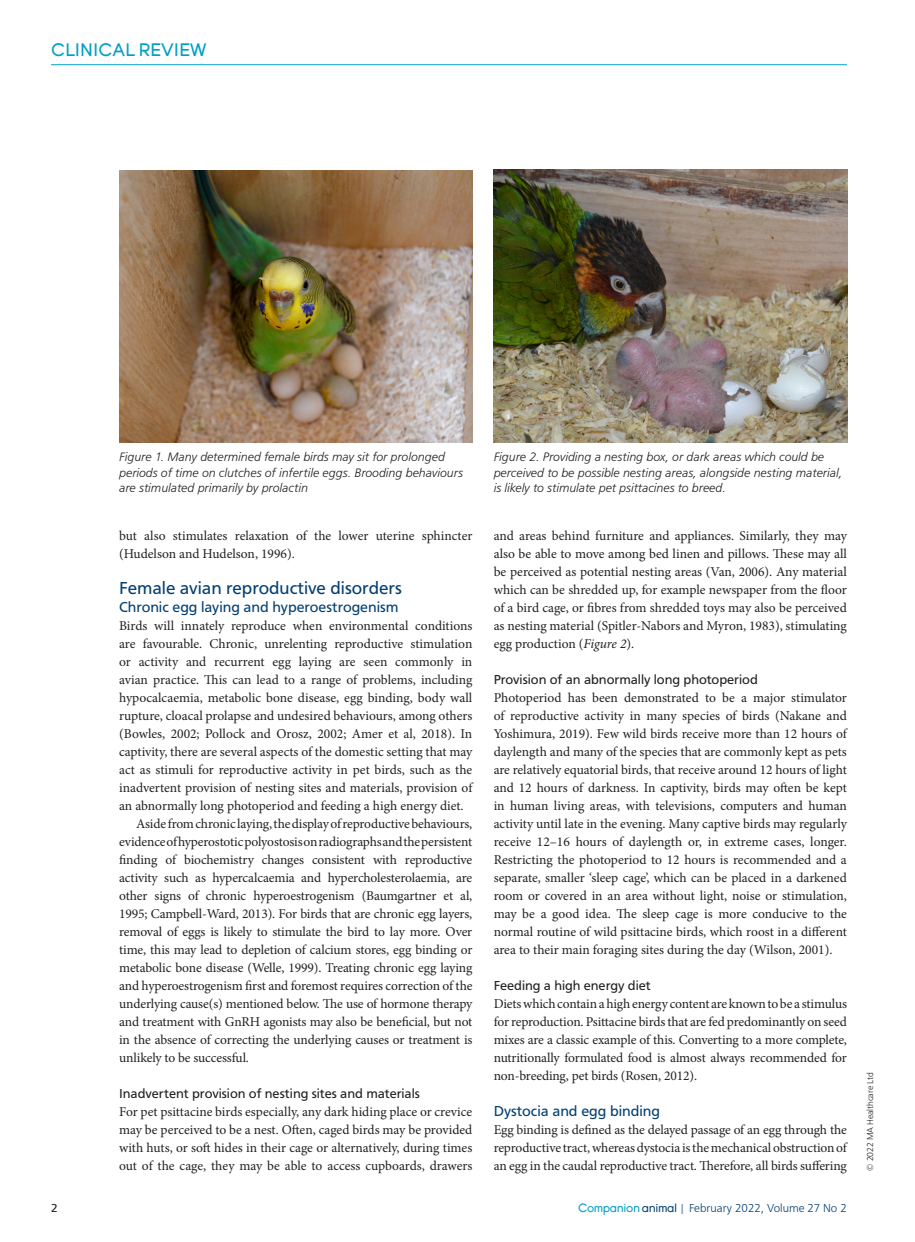
<style>
.page{position:relative;width:915px;height:1242px;background:#fff}
.page>*{position:absolute;margin:0;border:0;box-sizing:border-box;transform-origin:0 0}
.head_A{font:18px "Frutus T";color:#044072}
.t1{font:18px "Young";color:#00a0c4}
.head_B{font:15px "Frutus T";color:#044072}
.body_no_indent{font:13.5px/18px "Minion Pro";letter-spacing:-.005em;color:#231f20;text-align:justify}
.body_text{font:13.5px/18px "Minion Pro";letter-spacing:-.005em;color:#231f20}
.head_C{font:13.5px "Frutus T";color:#231f20}
.t2{font:italic 300 12.75px/15.3px "Frutus T";color:#231f20}
.t3{font:300 12px "Frutus T";color:#044072}
.t4{font:12px "Frutus T";color:#231f20}
.t5{font:300 9px "Frutus T";letter-spacing:-.01em;color:#231f20}
.s1{font-style:italic}
.s2{font-family:"Young";font-weight:400;color:#00a0c4}
.s3{font-family:"Young";font-weight:400}
.s4{font-weight:400;color:#7185aa}
</style>
<div class="page">
<hr style="left:51px;top:64px;width:795px;height:1px;background:#00a0c4">
<img style="left:119px;top:170px;width:353px;height:272px">
<img style="left:493px;top:170px;width:354px;height:272px">
<h1 class="t1" style="left:51px;top:40px;width:157px">Clinical review</h1>
<p class="t2" style="left:119px;top:449px;width:345px">Figure 1. Many determined female birds may sit for prolonged periods of time on clutches of infertile eggs. Brooding behaviours are stimulated primarily by prolactin</p>
<p class="t2" style="left:493px;top:449px;width:350px">Figure 2. Providing a nesting box, or dark areas which could be perceived to be possible nesting areas, alongside nesting material, is likely to stimulate pet psittacines to breed.</p>
<p class="body_text" style="left:119px;top:527px;width:354px">but also stimulates relaxation of the lower uterine sphincter (Hudelson and Hudelson, 1996).</p>
<p class="head_A" style="left:119px;top:578px;width:284px">Female avian reproductive disorders</p>
<p class="head_B" style="left:119px;top:598px;width:281px">Chronic egg laying and hyperoestrogenism</p>
<p class="body_no_indent" style="left:119px;top:617px;width:354px">Birds will innately reproduce when environmental conditions are favourable. Chronic, unrelenting reproductive stimulation or activity and recurrent egg laying are seen commonly in avian practice. This can lead to a range of problems, including hypocalcaemia, metabolic bone disease, egg binding, body wall rupture, cloacal prolapse and undesired behaviours, among others (Bowles, 2002; Pollock and Orosz, 2002; Amer et al, 2018). In captivity, there are several aspects of the domestic setting that may act as stimuli for reproductive activity in pet birds, such as the inadvertent provision of nesting sites and materials, provision of an abnormally long photoperiod and feeding a high energy diet.</p>
<p class="body_text" style="left:119px;top:815px;width:354px;text-align:justify;text-indent:17px">Aside from chronic laying, the display of reproductive behaviours, evidence of hyperostotic polyostosis on radiographs and the persistent finding of biochemistry changes consistent with reproductive activity such as hypercalcaemia and hypercholesterolaemia, are other signs of chronic hyperoestrogenism (Baumgartner et al, 1995; Campbell-Ward, 2013). For birds that are chronic egg layers, removal of eggs is likely to stimulate the bird to lay more. Over time, this may lead to depletion of calcium stores, egg binding or metabolic bone disease (Welle, 1999). Treating chronic egg laying and hyperoestrogenism first and foremost requires correction of the underlying cause(s) mentioned below. The use of hormone therapy and treatment with GnRH agonists may also be beneficial, but not in the absence of correcting the underlying causes or treatment is unlikely to be successful.</p>
<p class="head_C" style="left:119px;top:1086px;width:302px">Inadvertent provision of nesting sites and materials</p>
<p class="body_no_indent" style="left:119px;top:1103px;width:354px">For pet psittacine birds especially, any dark hiding place or crevice may be perceived to be a nest. Often, caged birds may be provided with huts, or soft hides in their cage or alternatively, during times out of the cage, they may be able to access cupboards, drawers</p>
<p class="body_no_indent" style="left:493px;top:527px;width:354px">and areas behind furniture and appliances. Similarly, they may also be able to move among bed linen and pillows. These may all be perceived as potential nesting areas (Van, 2006). Any material which can be shredded up, for example newspaper from the floor of a bird cage, or fibres from shredded toys may also be perceived as nesting material (Spitler-Nabors and Myron, 1983), stimulating egg production (<span class="s1">Figure 2</span>).</p>
<p class="head_C" style="left:493px;top:672px;width:265px">Provision of an abnormally long photoperiod</p>
<p class="body_no_indent" style="left:493px;top:689px;width:354px">Photoperiod has been demonstrated to be a major stimulator of reproductive activity in many species of birds (Nakane and Yoshimura, 2019). Few wild birds receive more than 12 hours of daylength and many of the species that are commonly kept as pets are relatively equatorial birds, that receive around 12 hours of light and 12 hours of darkness. In captivity, birds may often be kept in human living areas, with televisions, computers and human activity until late in the evening. Many captive birds may regularly receive 12–16 hours of daylength or, in extreme cases, longer.<br>Restricting the photoperiod to 12 hours is recommended and a separate, smaller ‘sleep cage’, which can be placed in a darkened room or covered in an area without light, noise or stimulation, may be a good idea. The sleep cage is more conducive to the normal routine of wild psittacine birds, which roost in a different area to their main foraging sites during the day (Wilson, 2001).</p>
<p class="head_C" style="left:493px;top:978px;width:159px">Feeding a high energy diet</p>
<p class="body_no_indent" style="left:493px;top:995px;width:354px">Diets which contain a high energy content are known to be a stimulus for reproduction. Psittacine birds that are fed predominantly on seed mixes are a classic example of this. Converting to a more complete, nutritionally formulated food is almost always recommended for non-breeding, pet birds (Rosen, 2012).</p>
<p class="head_B" style="left:493px;top:1102px;width:168px">Dystocia and egg binding</p>
<p class="body_no_indent" style="left:493px;top:1121px;width:354px">Egg binding is defined as the delayed passage of an egg through the reproductive tract, whereas dystocia is the mechanical obstruction of an egg in the caudal reproductive tract. Therefore, all birds suffering</p>
<p class="t4" style="left:51px;top:1200px;width:8px">2</p>
<p class="t3" style="left:578px;top:1200px;width:270px"><span class="s2">Companion</span> <span class="s3">animal</span> <span class="s4">|</span> February 2022, Volume 27 No 2</p>
<p class="t5" style="left:864px;top:1170px;width:100px;rotate:-90deg">© 2022 MA Healthcare Ltd</p>
</div>
